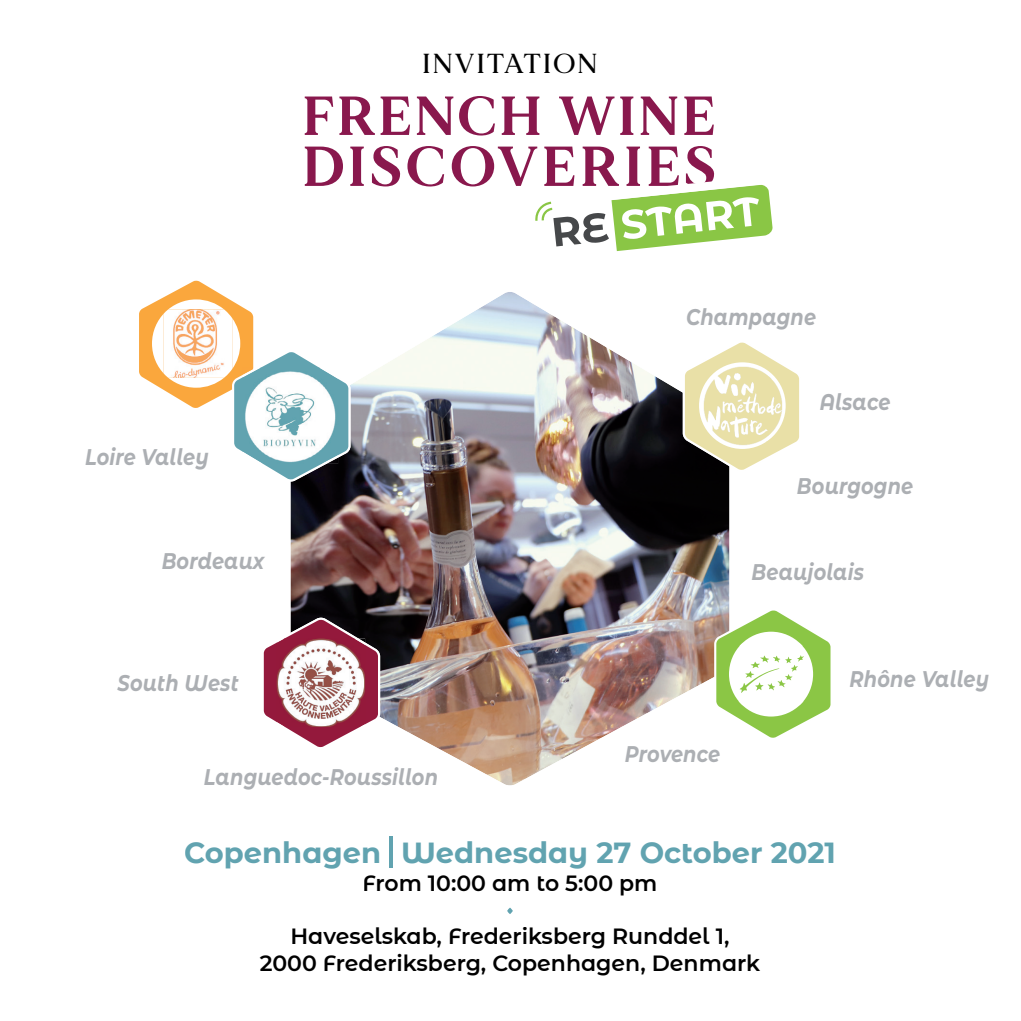
<style>
.page{position:relative;width:1021px;height:1021px;background:#fff}
.page>*{position:absolute;margin:0;border:0;box-sizing:border-box;transform-origin:0 0}
.t1{font:700 56.2px "MADE Mirage";letter-spacing:.075em;color:#89184d}
.t2{font:700 54.8px "MADE Mirage";letter-spacing:.055em;color:#89184d}
.t3{font:700 29px "Montserrat Alternates";color:#61a3b0}
.t4{font:500 27.4px "MADE Mirage";letter-spacing:.08em;color:#000}
.t5{font:italic 700 22.6px "Montserrat Alternates";letter-spacing:.01em;color:#acafb3;scale:.85 1}
.t6{font:600 22px/26.4px "Montserrat Alternates";color:#000;text-align:center}
</style>
<div class="page">
<hr style="left:389px;top:836px;width:4px;height:31px;background:#61a3b0">
<svg style="left:507px;top:907px;width:6px;height:7px"></svg>
<svg style="left:535px;top:185px;width:238px;height:66px"></svg>
<img style="left:290px;top:292px;width:440px;height:494px">
<svg style="left:263px;top:617px;width:117px;height:132px"></svg>
<img style="left:277px;top:638px;width:88px;height:89px">
<svg style="left:713px;top:606px;width:118px;height:136px"></svg>
<svg style="left:729px;top:631px;width:84px;height:14px"></svg>
<svg style="left:729px;top:701px;width:84px;height:15px"></svg>
<svg style="left:682px;top:340px;width:118px;height:132px"></svg>
<img style="left:699px;top:362px;width:86px;height:87px;border-radius:43px">
<svg style="left:139px;top:280px;width:211px;height:201px"></svg>
<p class="t4" style="left:422px;top:46px;width:176px">INVITATION</p>
<h2 class="t2" style="left:302px;top:80px;width:414px">FRENCH WINE</h2>
<h1 class="t1" style="left:302px;top:130px;width:415px">DISCOVERIES</h1>
<p class="t5" style="left:686px;top:301px;width:155px">Champagne</p>
<p class="t5" style="left:85px;top:440px;width:147px">Loire Valley</p>
<p class="t5" style="left:162px;top:544px;width:122px">Bordeaux</p>
<p class="t5" style="left:118px;top:666px;width:144px">South West</p>
<p class="t5" style="left:204px;top:761px;width:277px">Languedoc-Roussillon</p>
<p class="t5" style="left:819px;top:386px;width:85px">Alsace</p>
<p class="t5" style="left:797px;top:469px;width:138px">Bourgogne</p>
<p class="t5" style="left:751px;top:555px;width:134px">Beaujolais</p>
<p class="t5" style="left:625px;top:737px;width:114px">Provence</p>
<p class="t5" style="left:849px;top:663px;width:166px">Rhône Valley</p>
<p class="t3" style="left:184px;top:832px;width:653px">Copenhagen Wednesday 27 October 2021</p>
<p class="t6" style="left:362px;top:869px;width:296px">From 10:00 am to 5:00 pm</p>
<p class="t6" style="left:260px;top:922px;width:502px">Haveselskab, Frederiksberg Runddel 1,<br>2000 Frederiksberg, Copenhagen, Denmark</p>
</div>
